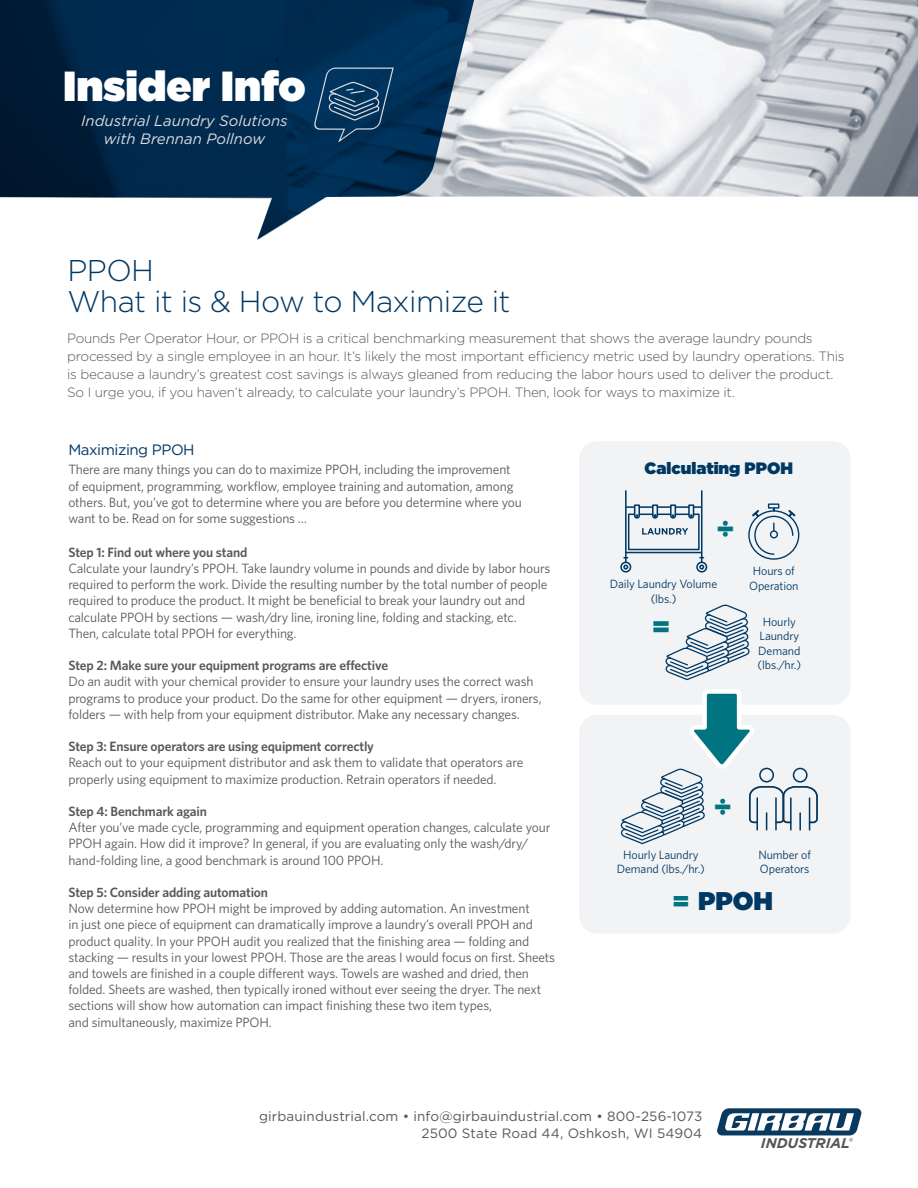
<style>
.page{position:relative;width:918px;height:1188px;background:#fff}
.page>*{position:absolute;margin:0;border:0;box-sizing:border-box;transform-origin:0 0}
.Market_Segment{font:900 42px "Gotham";color:#fff}
.Headline{font:300 30px "Gotham";letter-spacing:-.02em;color:#003864}
.t1{font:800 27px "Gill Sans";color:#007481}
.t2{font:900 25.65px "Gotham";color:#003864}
.t3{font:900 16.5px "Gotham";color:#003864}
.Market_Segment-2{font:italic 15px/18px "Gotham";color:#dcdddf;text-align:center}
.subhead-body_copy{font:15px "Gotham";letter-spacing:-.03em;color:#003864}
.t4{font:italic 700 14.1px "Gotham";color:#54565a}
.body_copy-no_indent{font:13.5px/16.2px "Whitney";letter-spacing:-.01em;color:#57585a}
.Text_-_1st_paragraph{font:300 13.5px/18px "Gotham";letter-spacing:-.02em;color:#57585a}
.Address_Copy{font:13.5px "Gotham";letter-spacing:.01em;color:#57585a}
.Text_-_last_paragrap{font:600 13.5px "Whitney";letter-spacing:-.01em;color:#57585a}
.body_copy-no_indent-2{font:12px/14.4px "Whitney";letter-spacing:-.01em;color:#003864;text-align:center}
.s1{font-weight:600}
.s2{font-family:"Gill Sans";font-weight:800;color:#007481}
</style>
<div class="page">
<img style="left:509px;top:0;width:409px;height:197px">
<svg style="left:0;top:0;width:509px;height:240px;fill:#002c51"></svg>
<svg style="left:717px;top:1108px;width:144px;height:34px"></svg>
<svg style="left:304px;top:67px;width:94px;height:77px;background:#154267"></svg>
<div style="left:579px;top:715px;width:272px;height:219px;background:#f2f3f4;border-radius:18px"></div>
<div style="left:579px;top:441px;width:272px;height:264px;background:#f2f3f4;border-radius:18px"></div>
<div style="left:748px;top:510px;width:51px;height:50px;border:1px solid #003864;border-radius:50%"></div>
<svg style="left:750px;top:508px;width:47px;height:48px"></svg>
<div style="left:768px;top:503px;width:11px;height:6px;border:1px solid #003864"></div>
<div style="left:620px;top:562px;width:11px;height:11px;border:2px solid #003864;border-radius:50%"></div>
<svg style="left:623px;top:565px;width:5px;height:5px"></svg>
<div style="left:696px;top:562px;width:11px;height:11px;border:2px solid #003864;border-radius:50%"></div>
<svg style="left:699px;top:565px;width:5px;height:5px"></svg>
<hr style="left:625px;top:491px;width:2px;height:71px;background:#003864">
<hr style="left:701px;top:491px;width:2px;height:71px;background:#003864">
<hr style="left:626px;top:552px;width:75px;height:1px;background:#003864">
<svg style="left:626px;top:504px;width:75px;height:47px"></svg>
<svg style="left:665px;top:605px;width:84px;height:76px"></svg>
<svg style="left:620px;top:690px;width:198px;height:155px"></svg>
<p class="Market_Segment" style="left:63px;top:62px;width:244px">Insider Info</p>
<p class="Market_Segment-2" style="left:81px;top:112px;width:208px">Industrial Laundry Solutions with Brennan Pollnow</p>
<p class="Headline" style="left:68px;top:254px;width:88px">PPOH</p>
<p class="Headline" style="left:68px;top:285px;width:445px">What it is &amp; How to Maximize it</p>
<p class="Text_-_1st_paragraph" style="left:67px;top:329px;width:779px">Pounds Per Operator Hour, or PPOH is a critical benchmarking measurement that shows the average laundry pounds processed by a single employee in an hour. It’s likely the most important efficiency metric used by laundry operations. This is because a laundry’s greatest cost savings is always gleaned from reducing the labor hours used to deliver the product.<br>So I urge you, if you haven’t already, to calculate your laundry’s PPOH. Then, look for ways to maximize it.</p>
<p class="subhead-body_copy" style="left:68px;top:442px;width:128px">Maximizing PPOH</p>
<p class="body_copy-no_indent" style="left:68px;top:461px;width:455px">There are many things you can do to maximize PPOH, including the improvement of equipment, programming, workflow, employee training and automation, among others. But, you’ve got to determine where you are before you determine where you want to be. Read on for some suggestions …</p>
<p class="Text_-_last_paragrap" style="left:68px;top:543px;width:181px">Step 1: Find out where you stand</p>
<p class="body_copy-no_indent" style="left:68px;top:560px;width:483px">Calculate your laundry’s PPOH. Take laundry volume in pounds and divide by labor hours required to perform the work. Divide the resulting number by the total number of people required to produce the product. It might be beneficial to break your laundry out and calculate PPOH by sections — wash/dry line, ironing line, folding and stacking, etc.<br>Then, calculate total PPOH for everything.</p>
<p class="body_copy-no_indent" style="left:68px;top:657px;width:475px"><span class="s1">Step 2: Make sure your equipment programs are effective<br></span>Do an audit with your chemical provider to ensure your laundry uses the correct wash programs to produce your product. Do the same for other equipment — dryers, ironers, folders — with help from your equipment distributor. Make any necessary changes.</p>
<p class="body_copy-no_indent" style="left:68px;top:738px;width:456px"><span class="s1">Step 3: Ensure operators are using equipment correctly<br></span>Reach out to your equipment distributor and ask them to validate that operators are properly using equipment to maximize production. Retrain operators if needed.</p>
<p class="body_copy-no_indent" style="left:68px;top:803px;width:484px"><span class="s1">Step 4: Benchmark again<br></span>After you’ve made cycle, programming and equipment operation changes, calculate your PPOH again. How did it improve? In general, if you are evaluating only the wash/dry/ hand-folding line, a good benchmark is around 100 PPOH.</p>
<p class="body_copy-no_indent" style="left:68px;top:884px;width:488px"><span class="s1">Step 5: Consider adding automation<br></span>Now determine how PPOH might be improved by adding automation. An investment<br>in just one piece of equipment can dramatically improve a laundry’s overall PPOH and product quality. In your PPOH audit you realized that the finishing area — folding and stacking — results in your lowest PPOH. Those are the areas I would focus on first. Sheets and towels are finished in a couple different ways. Towels are washed and dried, then folded. Sheets are washed, then typically ironed without ever seeing the dryer. The next sections will show how automation can impact finishing these two item types,<br>and simultaneously, maximize PPOH.</p>
<p class="t3" style="left:645px;top:458px;width:150px">Calculating PPOH</p>
<p class="t1" style="left:717px;top:507px;width:20px">÷</p>
<p class="body_copy-no_indent-2" style="left:753px;top:564px;width:44px">Hours of</p>
<p class="body_copy-no_indent-2" style="left:610px;top:577px;width:109px">Daily Laundry Volume</p>
<p class="body_copy-no_indent-2" style="left:749px;top:578px;width:51px">Operation</p>
<p class="body_copy-no_indent-2" style="left:651px;top:591px;width:27px">(lbs.)</p>
<p class="t1" style="left:652px;top:605px;width:20px">=</p>
<p class="body_copy-no_indent-2" style="left:758px;top:614px;width:45px">Hourly<br>Laundry<br>Demand (lbs./hr.)</p>
<p class="t1" style="left:714px;top:785px;width:20px">÷</p>
<p class="body_copy-no_indent-2" style="left:617px;top:847px;width:90px">Hourly Laundry<br>Demand (lbs./hr.)</p>
<p class="body_copy-no_indent-2" style="left:758px;top:847px;width:54px;text-align:left">Number of<br>Operators</p>
<p class="t2" style="left:673px;top:886px;width:102px"><span class="s2">=</span> PPOH</p>
<p class="Address_Copy" style="left:259px;top:1109px;width:445px">girbauindustrial.com • info@girbauindustrial.com • 800-256-1073</p>
<p class="Address_Copy" style="left:422px;top:1125px;width:282px">2500 State Road 44, Oshkosh, WI 54904</p>
<p class="t4" style="left:761px;top:1135px;width:91px">INDUSTRIAL</p>
</div>
